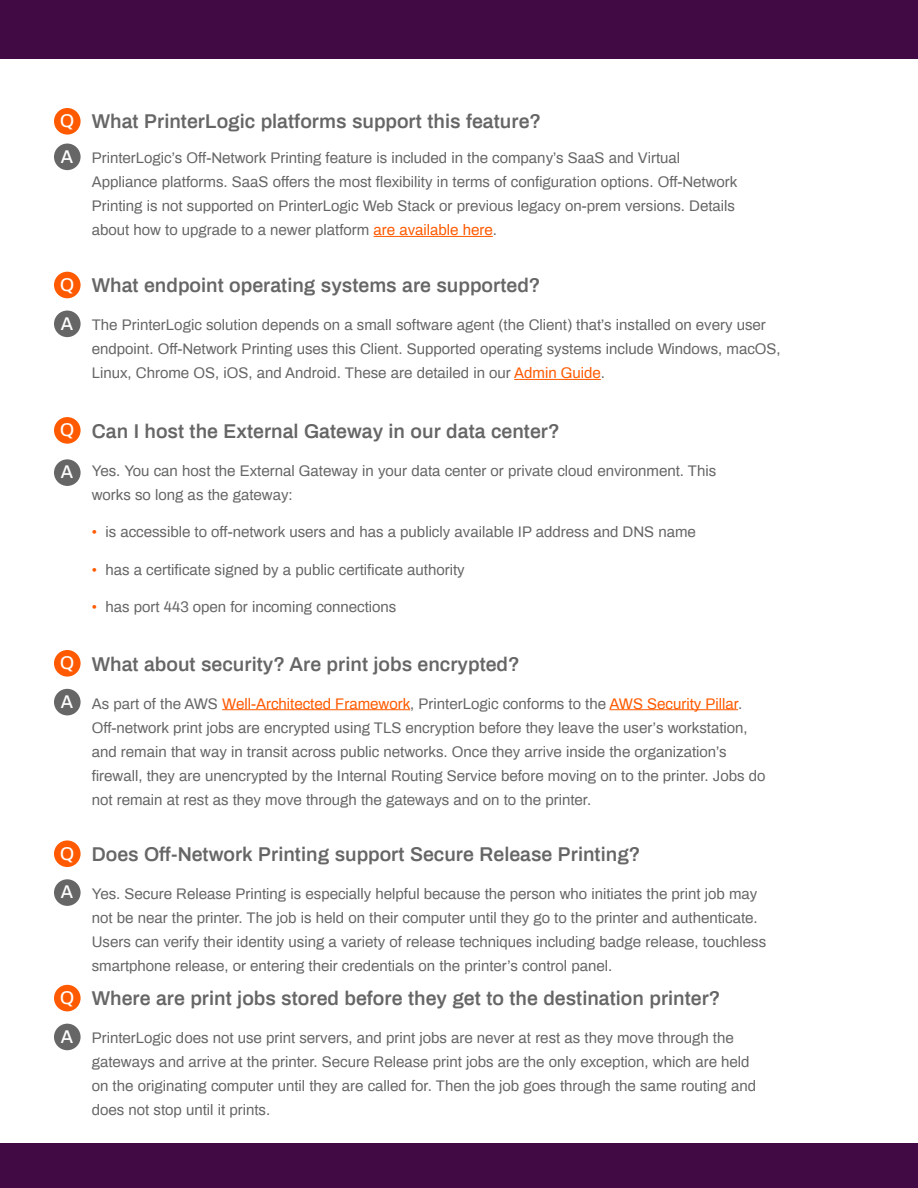
<style>
.page{position:relative;width:918px;height:1188px;background:#fff}
.page>*{position:absolute;margin:0;border:0;box-sizing:border-box;transform-origin:0 0}
.Product_Subhead{font:600 19.5px "Archivo";color:#666}
.t1{font:500 18px "Archivo";color:#fff}
.t2{font:15px/24px "Archivo";color:#666}
.s1{color:#ff5a00}
</style>
<div class="page">
<div style="left:0;top:1143px;width:918px;height:45px;background:#420a44"></div>
<div style="left:0;top:0;width:918px;height:58px;background:#420a44"></div>
<div style="left:54px;top:417px;width:27px;height:27px;background:#ff5a00;border-radius:50%"></div>
<div style="left:54px;top:459px;width:27px;height:27px;background:#666;border-radius:50%"></div>
<hr style="left:222px;top:709px;width:188px;height:1px;background:#ff5a00">
<hr style="left:609px;top:709px;width:129px;height:1px;background:#ff5a00">
<div style="left:54px;top:650px;width:27px;height:27px;background:#ff5a00;border-radius:50%"></div>
<div style="left:54px;top:689px;width:27px;height:26px;background:#666;border-radius:50%"></div>
<div style="left:54px;top:840px;width:27px;height:27px;background:#ff5a00;border-radius:50%"></div>
<div style="left:54px;top:879px;width:27px;height:27px;background:#666;border-radius:50%"></div>
<hr style="left:374px;top:236px;width:119px;height:1px;background:#ff5a00">
<div style="left:54px;top:108px;width:27px;height:27px;background:#ff5a00;border-radius:50%"></div>
<div style="left:54px;top:144px;width:27px;height:26px;background:#666;border-radius:50%"></div>
<hr style="left:514px;top:379px;width:87px;height:1px;background:#ff5a00">
<div style="left:54px;top:272px;width:27px;height:26px;background:#ff5a00;border-radius:50%"></div>
<div style="left:54px;top:311px;width:27px;height:26px;background:#666;border-radius:50%"></div>
<div style="left:54px;top:985px;width:27px;height:26px;background:#ff5a00;border-radius:50%"></div>
<div style="left:54px;top:1024px;width:27px;height:26px;background:#666;border-radius:50%"></div>
<p class="t1" style="left:60px;top:108px;width:16px">Q</p>
<p class="t1" style="left:61px;top:143px;width:14px">A</p>
<p class="Product_Subhead" style="left:92px;top:107px;width:451px">What PrinterLogic platforms support this feature?</p>
<p class="t2" style="left:92px;top:145px;width:647px">PrinterLogic’s Off-Network Printing feature is included in the company’s SaaS and Virtual Appliance platforms. SaaS offers the most flexibility in terms of configuration options. Off-Network Printing is not supported on PrinterLogic Web Stack or previous legacy on-prem versions. Details about how to upgrade to a newer platform <span class="s1">are available here</span>.</p>
<p class="t1" style="left:60px;top:271px;width:16px">Q</p>
<p class="t1" style="left:61px;top:310px;width:14px">A</p>
<p class="Product_Subhead" style="left:92px;top:271px;width:450px">What endpoint operating systems are supported?</p>
<p class="t2" style="left:92px;top:312px;width:690px">The PrinterLogic solution depends on a small software agent (the Client) that’s installed on every user endpoint. Off-Network Printing uses this Client. Supported operating systems include Windows, macOS,<br>Linux, Chrome OS, iOS, and Android. These are detailed in our <span class="s1">Admin Guide</span>.</p>
<p class="t1" style="left:60px;top:417px;width:16px">Q</p>
<p class="t1" style="left:61px;top:459px;width:14px">A</p>
<p class="Product_Subhead" style="left:92px;top:417px;width:469px">Can I host the External Gateway in our data center?</p>
<p class="t2" style="left:92px;top:458px;width:626px">Yes. You can host the External Gateway in your data center or private cloud environment. This works so long as the gateway:</p>
<p class="t2" style="left:92px;top:519px;width:606px"><span class="s1">•</span> is accessible to off-network users and has a publicly available IP address and DNS name</p>
<p class="t2" style="left:92px;top:557px;width:374px"><span class="s1">•</span> has a certificate signed by a public certificate authority</p>
<p class="t2" style="left:92px;top:594px;width:306px"><span class="s1">•</span> has port 443 open for incoming connections</p>
<p class="t1" style="left:60px;top:650px;width:16px">Q</p>
<p class="t1" style="left:61px;top:688px;width:14px">A</p>
<p class="Product_Subhead" style="left:92px;top:650px;width:429px">What about security? Are print jobs encrypted?</p>
<p class="t2" style="left:92px;top:690px;width:675px">As part of the AWS <span class="s1">Well-Architected Framework</span>, PrinterLogic conforms to the <span class="s1">AWS Security Pillar</span>.<br>Off-network print jobs are encrypted using TLS encryption before they leave the user’s workstation, and remain that way in transit across public networks. Once they arrive inside the organization’s firewall, they are unencrypted by the Internal Routing Service before moving on to the printer. Jobs do not remain at rest as they move through the gateways and on to the printer.</p>
<p class="t1" style="left:60px;top:840px;width:16px">Q</p>
<p class="t1" style="left:61px;top:879px;width:14px">A</p>
<p class="Product_Subhead" style="left:92px;top:840px;width:550px">Does Off-Network Printing support Secure Release Printing?</p>
<p class="t2" style="left:92px;top:881px;width:676px">Yes. Secure Release Printing is especially helpful because the person who initiates the print job may not be near the printer. The job is held on their computer until they go to the printer and authenticate.<br>Users can verify their identity using a variety of release techniques including badge release, touchless smartphone release, or entering their credentials on the printer’s control panel.</p>
<p class="t1" style="left:60px;top:984px;width:16px">Q</p>
<p class="t1" style="left:61px;top:1023px;width:14px">A</p>
<p class="Product_Subhead" style="left:92px;top:984px;width:630px">Where are print jobs stored before they get to the destination printer?</p>
<p class="t2" style="left:92px;top:1025px;width:666px">PrinterLogic does not use print servers, and print jobs are never at rest as they move through the gateways and arrive at the printer. Secure Release print jobs are the only exception, which are held on the originating computer until they are called for. Then the job goes through the same routing and does not stop until it prints.</p>
</div>
